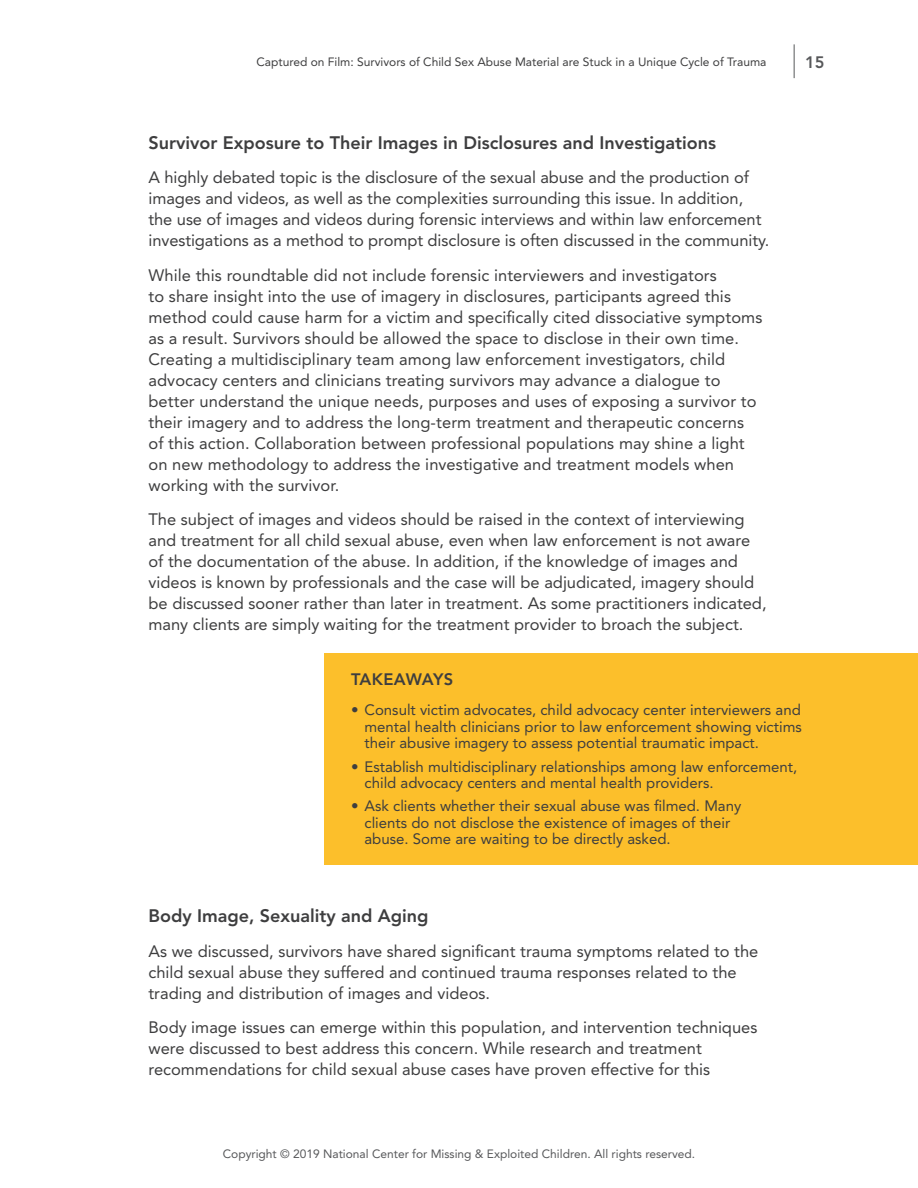
<style>
.page{position:relative;width:918px;height:1188px;background:#fff}
.page>*{position:absolute;margin:0;border:0;box-sizing:border-box;transform-origin:0 0}
.t1{font:800 18px "Avenir LT Std";color:#3e3e3f}
.Body{font:16.5px/21px "Avenir LT Std";color:#3e3e3f}
.Takeaways_-_H1{font:800 16.5px "Avenir LT Std";letter-spacing:.015em;color:#3e3e3f}
.t2{font:800 16.5px "Avenir LT Std";color:#57585a}
.t3{font:15px/16.5px "Avenir LT Std";color:#3e3e3f}
.t4{font:12px "Avenir LT Std";color:#3e3e3f}
.t5{font:12px "Avenir LT Std";color:#57585a}
</style>
<div class="page">
<hr style="left:794px;top:44px;width:1px;height:34px;background:#57585a">
<div style="left:324px;top:653px;width:594px;height:212px;background:#fcbf2b"></div>
<p class="t4" style="left:256px;top:55px;width:512px">Captured on Film: Survivors of Child Sex Abuse Material are Stuck in a Unique Cycle of Trauma</p>
<p class="t2" style="left:805px;top:52px;width:21px">15</p>
<h3 class="t1" style="left:148px;top:132px;width:569px">Survivor Exposure to Their Images in Disclosures and Investigations</h3>
<p class="Body" style="left:148px;top:167px;width:622px">A highly debated topic is the disclosure of the sexual abuse and the production of images and videos, as well as the complexities surrounding this issue. In addition, the use of images and videos during forensic interviews and within law enforcement investigations as a method to prompt disclosure is often discussed in the community.</p>
<p class="Body" style="left:148px;top:265px;width:615px">While this roundtable did not include forensic interviewers and investigators<br>to share insight into the use of imagery in disclosures, participants agreed this method could cause harm for a victim and specifically cited dissociative symptoms as a result. Survivors should be allowed the space to disclose in their own time.<br>Creating a multidisciplinary team among law enforcement investigators, child advocacy centers and clinicians treating survivors may advance a dialogue to better understand the unique needs, purposes and uses of exposing a survivor to their imagery and to address the long-term treatment and therapeutic concerns of this action. Collaboration between professional populations may shine a light on new methodology to address the investigative and treatment models when working with the survivor.</p>
<p class="Body" style="left:148px;top:509px;width:620px">The subject of images and videos should be raised in the context of interviewing and treatment for all child sexual abuse, even when law enforcement is not aware of the documentation of the abuse. In addition, if the knowledge of images and videos is known by professionals and the case will be adjudicated, imagery should be discussed sooner rather than later in treatment. As some practitioners indicated, many clients are simply waiting for the treatment provider to broach the subject.</p>
<p class="Takeaways_-_H1" style="left:351px;top:670px;width:104px">TAKEAWAYS</p>
<p class="t3" style="left:364px;top:702px;width:439px;text-align:justify;text-indent:-14px">• Consult victim advocates, child advocacy center interviewers and mental health clinicians prior to law enforcement showing victims their abusive imagery to assess potential traumatic impact.</p>
<p class="t3" style="left:364px;top:758px;width:434px;text-indent:-14px">• Establish multidisciplinary relationships among law enforcement, child advocacy centers and mental health providers.</p>
<p class="t3" style="left:364px;top:798px;width:378px;text-indent:-14px">• Ask clients whether their sexual abuse was filmed. Many clients do not disclose the existence of images of their abuse. Some are waiting to be directly asked.</p>
<h3 class="t1" style="left:148px;top:905px;width:282px">Body Image, Sexuality and Aging</h3>
<p class="Body" style="left:148px;top:941px;width:611px">As we discussed, survivors have shared significant trauma symptoms related to the child sexual abuse they suffered and continued trauma responses related to the trading and distribution of images and videos.</p>
<p class="Body" style="left:148px;top:1017px;width:610px">Body image issues can emerge within this population, and intervention techniques were discussed to best address this concern. While research and treatment recommendations for child sexual abuse cases have proven effective for this</p>
<p class="t5" style="left:223px;top:1147px;width:474px">Copyright © 2019 National Center for Missing &amp; Exploited Children. All rights reserved.</p>
</div>
